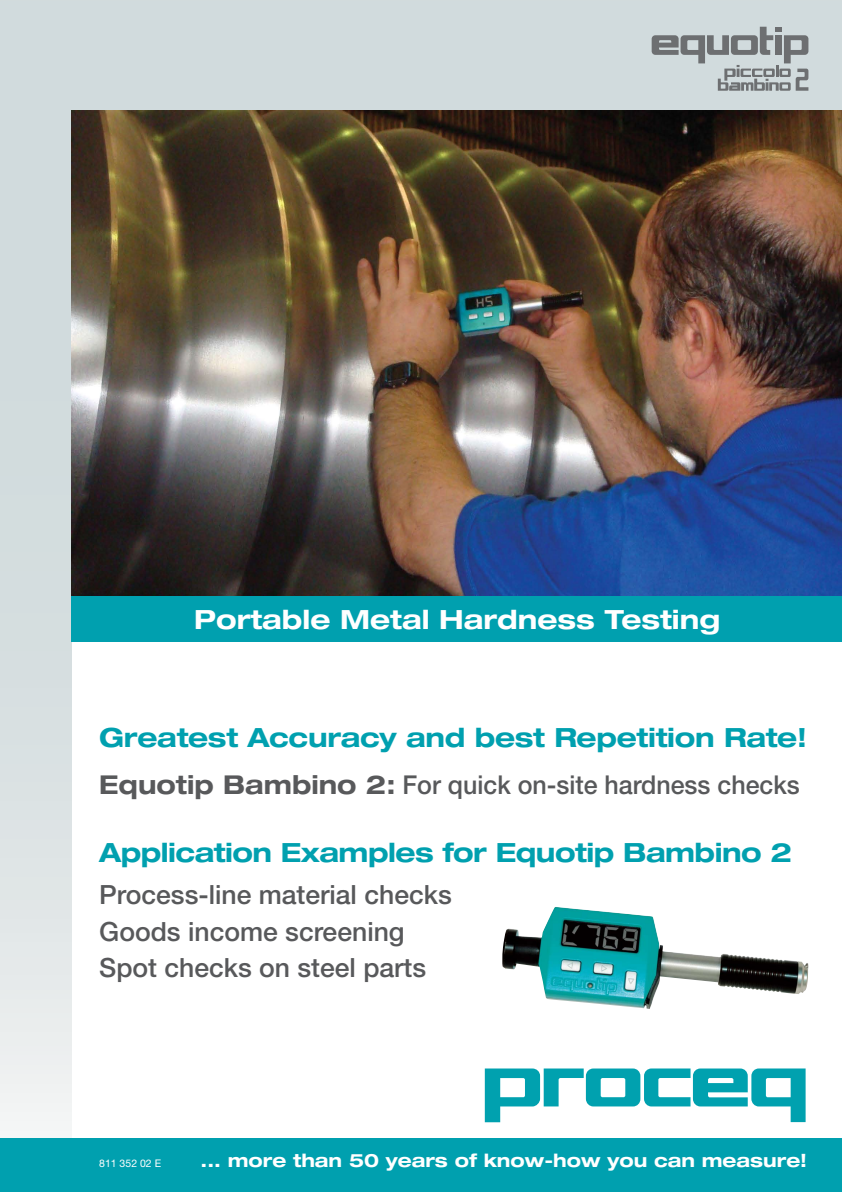
<style>
.page{position:relative;width:842px;height:1192px;background:#fff}
.page>*{position:absolute;margin:0;border:0;box-sizing:border-box;transform-origin:0 0}
.t1{font:700 expanded 26.5px "Helvetica Neue";letter-spacing:-.015em;color:#00a0af}
.t2{font:500 26.5px/36.9px "Helvetica Neue";color:#58595b}
.t3{font:700 expanded 26.5px "Helvetica Neue";color:#fff}
.t4{font:500 26px "Helvetica Neue";color:#58595b;scale:.96 1}
.t5{font:700 expanded 18.4px "Helvetica Neue";color:#fff}
.t6{font:10.5px "Helvetica Neue";color:#fff}
.s1{font-weight:700;font-stretch:expanded}
</style>
<div class="page">
<div style="left:0;top:0;width:842px;height:1192px;background:linear-gradient(to bottom,#c9d4d7,#eaedee)"></div>
<div style="left:72px;top:111px;width:770px;height:1081px;background:#fff"></div>
<div style="left:0;top:1138px;width:842px;height:54px;background:#00a0af"></div>
<svg style="left:485px;top:1068px;width:321px;height:54px"></svg>
<img style="left:72px;top:111px;width:770px;height:485px">
<div style="left:72px;top:596px;width:770px;height:46px;background:#00a0af"></div>
<svg style="left:652px;top:27px;width:156px;height:64px;background:#aeb5b7"></svg>
<img style="left:502px;top:908px;width:306px;height:101px">
<p class="t3" style="left:194px;top:603px;width:527px">Portable Metal Hardness Testing</p>
<p class="t1" style="left:99px;top:721px;width:709px">Greatest Accuracy and best Repetition Rate!</p>
<p class="t4" style="left:99px;top:769px;width:731px"><span class="s1">Equotip Bambino 2:</span> For quick on-site hardness checks</p>
<p class="t1" style="left:99px;top:836px;width:694px">Application Examples for Equotip Bambino 2</p>
<p class="t2" style="left:99px;top:876px;width:354px">Process-line material checks<br>Goods income screening<br>Spot checks on steel parts</p>
<p class="t6" style="left:99px;top:1157px;width:63px">811 352 02 E</p>
<p class="t5" style="left:201px;top:1149px;width:608px">... more than 50 years of know-how you can measure!</p>
</div>
